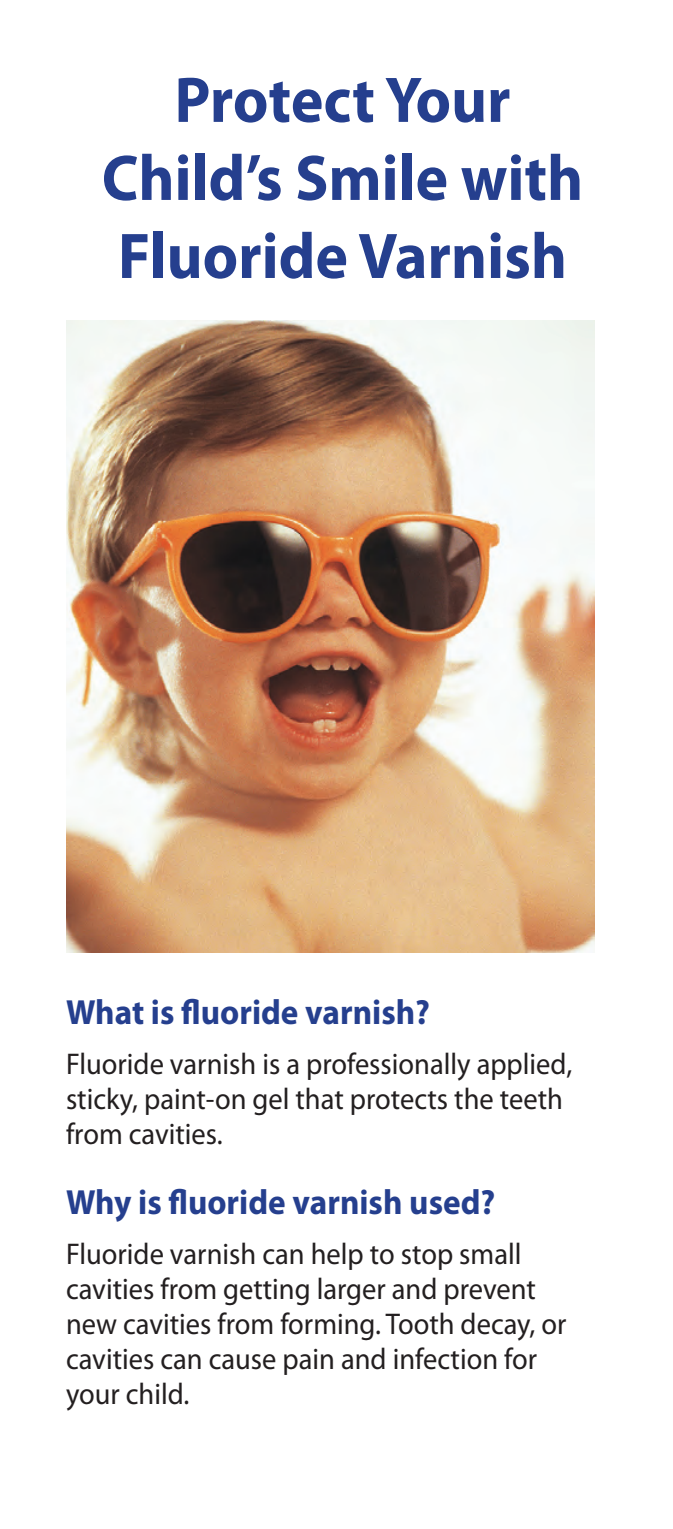
<style>
.page{position:relative;width:673px;height:1529px;background:#fff}
.page>*{position:absolute;margin:0;border:0;box-sizing:border-box;transform-origin:0 0}
.Larger_head{font:700 65px/78px "Myriad Pro";color:#253f8e;text-align:center;scale:.95 1}
.subhead{font:700 35px "Myriad Pro";color:#253f8e;scale:.95 1}
.body{font:30px/35px "Myriad Pro";color:#231f20;scale:.95 1}
</style>
<div class="page">
<img style="left:66px;top:320px;width:528px;height:632px">
<p class="Larger_head" style="left:102px;top:59px;width:508px">Protect Your<br>Child’s Smile with<br>Fluoride Varnish</p>
<p class="subhead" style="left:66px;top:989px;width:385px">What is fluoride varnish?</p>
<p class="body" style="left:66px;top:1045px;width:534px">Fluoride varnish is a professionally applied, sticky, paint-on gel that protects the teeth from cavities.</p>
<p class="subhead" style="left:66px;top:1179px;width:453px">Why is fluoride varnish used?</p>
<p class="body" style="left:66px;top:1235px;width:528px">Fluoride varnish can help to stop small cavities from getting larger and prevent new cavities from forming. Tooth decay, or cavities can cause pain and infection for your child.</p>
</div>
